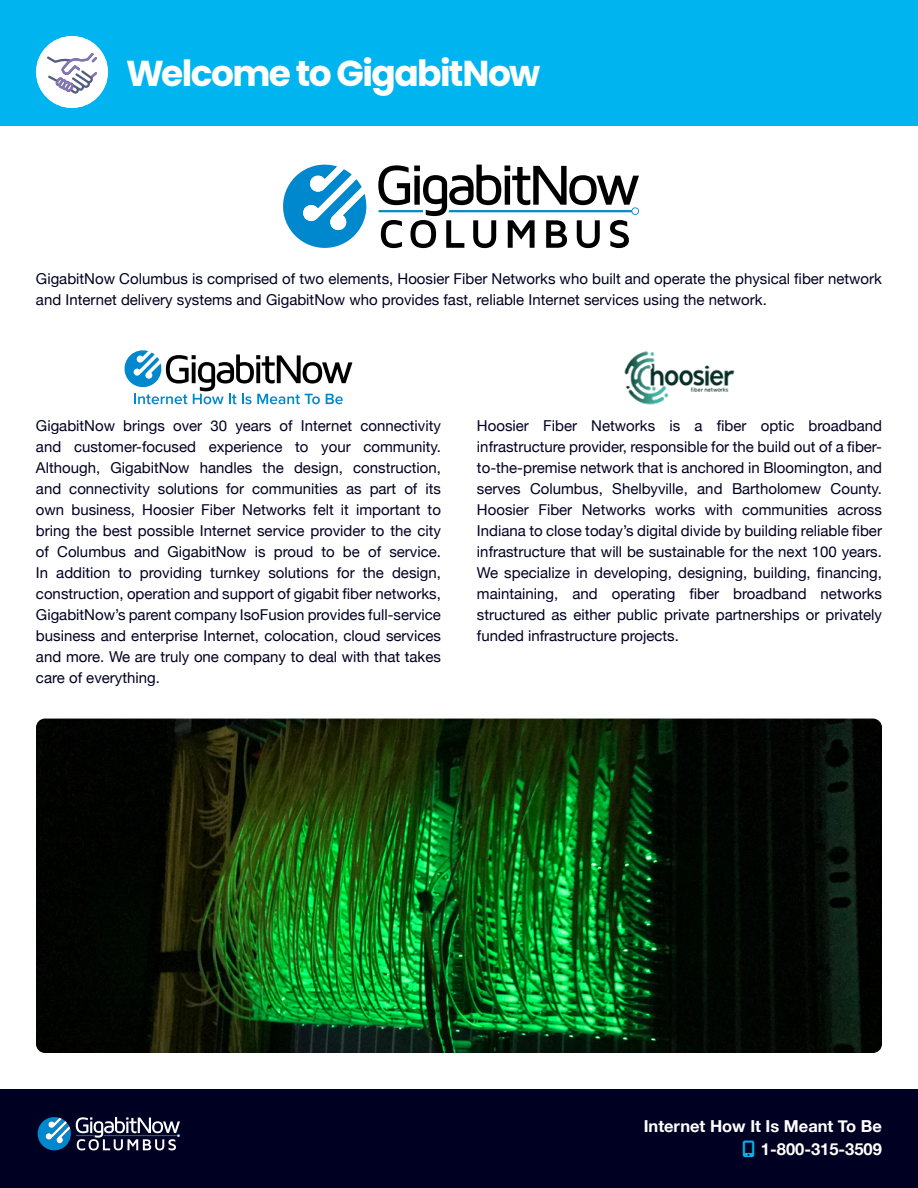
<style>
.page{position:relative;width:918px;height:1188px;background:#fff}
.page>*{position:absolute;margin:0;border:0;box-sizing:border-box;transform-origin:0 0}
.t1{font:700 36px "Poppins";letter-spacing:-.045em;color:#fff}
.t2{font:700 16.5px/22.5px "Helvetica Neue";color:#fff;text-align:right}
.t3{font:15px/21px "Helvetica Neue";color:#002;text-align:justify}
</style>
<div class="page">
<div style="left:0;top:1089px;width:918px;height:99px;background:#002"></div>
<svg style="left:37px;top:1117px;width:143px;height:34px"></svg>
<div style="left:0;top:0;width:918px;height:126px;background:#00b5ef"></div>
<div style="left:36px;top:36px;width:72px;height:72px;background:#fff;border-radius:50%"></div>
<svg style="left:47px;top:53px;width:50px;height:41px"></svg>
<img style="left:36px;top:719px;width:846px;height:334px">
<svg style="left:378px;top:165px;width:261px;height:83px"></svg>
<svg style="left:283px;top:164px;width:84px;height:84px"></svg>
<svg style="left:124px;top:350px;width:228px;height:54px"></svg>
<img style="left:624px;top:351px;width:111px;height:53px">
<h1 class="t1" style="left:126px;top:53px;width:416px">Welcome to GigabitNow</h1>
<p class="t3" style="left:36px;top:269px;width:848px">GigabitNow Columbus is comprised of two elements, Hoosier Fiber Networks who built and operate the physical fiber network and Internet delivery systems and GigabitNow who provides fast, reliable Internet services using the network.</p>
<p class="t3" style="left:36px;top:416px;width:407px">GigabitNow brings over 30 years of Internet connectivity and customer-focused experience to your community.<br>Although, GigabitNow handles the design, construction, and connectivity solutions for communities as part of its own business, Hoosier Fiber Networks felt it important to bring the best possible Internet service provider to the city of Columbus and GigabitNow is proud to be of service.<br>In addition to providing turnkey solutions for the design, construction, operation and support of gigabit fiber networks, GigabitNow’s parent company IsoFusion provides full-service business and enterprise Internet, colocation, cloud services and more. We are truly one company to deal with that takes care of everything.</p>
<p class="t3" style="left:477px;top:416px;width:407px">Hoosier Fiber Networks is a fiber optic broadband infrastructure provider, responsible for the build out of a fiber&shy;to-the-premise network that is anchored in Bloomington, and serves Columbus, Shelbyville, and Bartholomew County.<br>Hoosier Fiber Networks works with communities across Indiana to close today’s digital divide by building reliable fiber infrastructure that will be sustainable for the next 100 years.<br>We specialize in developing, designing, building, financing, maintaining, and operating fiber broadband networks structured as either public private partnerships or privately funded infrastructure projects.</p>
<p class="t2" style="left:644px;top:1115px;width:240px">Internet How It Is Meant To Be<br>1-800-315-3509</p>
</div>
